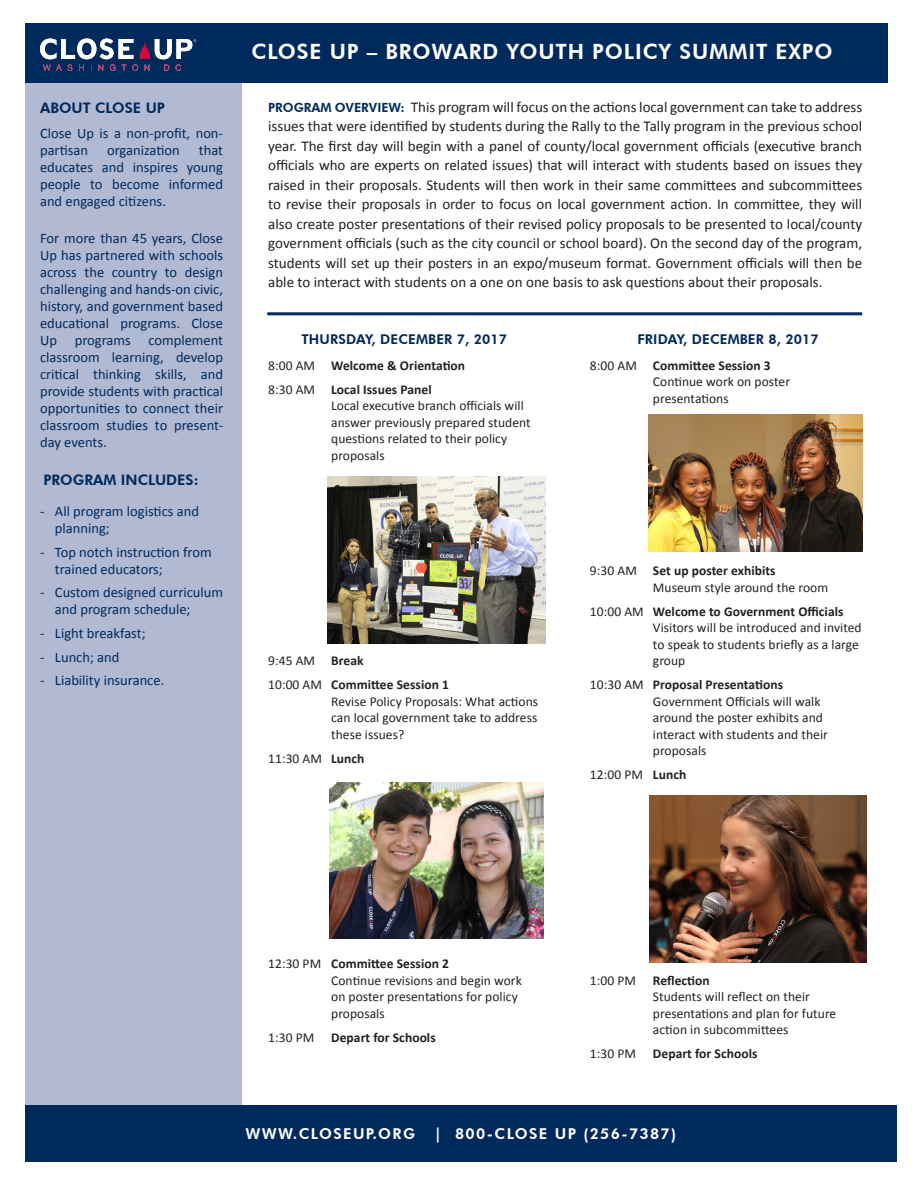
<style>
.page{position:relative;width:918px;height:1188px;background:#fff}
.page>*{position:absolute;margin:0;border:0;box-sizing:border-box;transform-origin:0 0}
.t1{font:800 21px "Futura BT";letter-spacing:.04em;color:#fff}
.t2{font:15px/19.5px "Calibri";color:#231f20;text-align:justify}
.t3{font:800 15px "Futura BT";letter-spacing:.09em;color:#fff}
.t4{font:14.55px/17px "Calibri";color:#00295c}
.t5{font:800 14.55px "Futura BT";color:#00295c}
.t6{font:13.5px/16.5px "Calibri";letter-spacing:.005em;color:#231f20}
.t7{font:700 13.5px "Calibri";letter-spacing:.005em;color:#231f20}
.t8{font:800 13.5px "Futura BT";letter-spacing:.01em;color:#00295c}
.s1{font-family:"Futura BT";font-weight:800;font-size:12.6px;color:#00295c}
.s2{font-weight:400}
.s3{font-weight:700}
</style>
<div class="page">
<div style="left:25px;top:83px;width:216px;height:1023px;background:#b1bad2"></div>
<div style="left:25px;top:1106px;width:871px;height:56px;background:#00295c"></div>
<div style="left:25px;top:23px;width:863px;height:60px;background:#00295c"></div>
<hr style="left:267px;top:312px;width:595px;height:3px;background:#00295c">
<svg style="left:40px;top:39px;width:156px;height:32px"></svg>
<img style="left:328px;top:476px;width:218px;height:167px">
<img style="left:649px;top:414px;width:213px;height:138px">
<img style="left:649px;top:795px;width:218px;height:167px">
<img style="left:329px;top:783px;width:215px;height:156px">
<p class="t5" style="left:40px;top:99px;width:126px">ABOUT CLOSE UP</p>
<p class="t4" style="left:40px;top:125px;width:185px">Close Up is a non-profit, non&shy;partisan</p>
<p class="t4" style="left:40px;top:142px;width:185px;text-align:justify;text-indent:159px">that educates and inspires young people to become informed and engaged citizens.</p>
<p class="t4" style="left:40px;top:230px;width:185px;text-align:justify">For more than 45 years, Close Up has partnered with schools across the country to design challenging and hands-on civic, history, and government based educational programs. Close Up programs complement classroom learning, develop critical thinking skills, and provide students with practical opportunities to connect their classroom studies to present&shy;day events.</p>
<p class="t5" style="left:43px;top:471px;width:157px">PROGRAM INCLUDES:</p>
<p class="t4" style="left:55px;top:503px;width:146px;text-indent:-15px">- All program logistics and planning;</p>
<p class="t4" style="left:55px;top:544px;width:158px;text-indent:-15px">- Top notch instruction from trained educators;</p>
<p class="t4" style="left:55px;top:584px;width:170px;text-indent:-15px">- Custom designed curriculum and program schedule;</p>
<p class="t4" style="left:40px;top:625px;width:107px">- Light breakfast;</p>
<p class="t4" style="left:40px;top:648px;width:81px">- Lunch; and</p>
<p class="t4" style="left:40px;top:672px;width:126px">- Liability insurance.</p>
<p class="t4" style="left:107px;top:142px;width:74px">organization</p>
<p class="t1" style="left:251px;top:39px;width:583px">CLOSE UP – BROWARD YOUTH POLICY SUMMIT EXPO</p>
<p class="t2" style="left:268px;top:97px;width:596px"><span class="s1">PROGRAM OVERVIEW:</span> This program will focus on the actions local government can take to address issues that were identified by students during the Rally to the Tally program in the previous school year. The first day will begin with a panel of county/local government officials (executive branch officials who are experts on related issues) that will interact with students based on issues they raised in their proposals. Students will then work in their same committees and subcommittees to revise their proposals in order to focus on local government action. In committee, they will also create poster presentations of their revised policy proposals to be presented to local/county government officials (such as the city council or school board). On the second day of the program, students will set up their posters in an expo/museum format. Government officials will then be able to interact with students on a one on one basis to ask questions about their proposals.</p>
<p class="t8" style="left:301px;top:331px;width:207px">THURSDAY, DECEMBER 7, 2017</p>
<p class="t7" style="left:268px;top:357px;width:199px"><span class="s2">8:00 AM</span> Welcome &amp; Orientation</p>
<p class="t7" style="left:268px;top:381px;width:165px"><span class="s2">8:30 AM</span> Local Issues Panel</p>
<p class="t6" style="left:331px;top:398px;width:201px">Local executive branch officials will answer previously prepared student questions related to their policy proposals</p>
<p class="t6" style="left:268px;top:653px;width:97px">9:45 AM <span class="s3">Break</span></p>
<p class="t7" style="left:268px;top:676px;width:182px"><span class="s2">10:00 AM</span> Committee Session 1</p>
<p class="t6" style="left:331px;top:693px;width:208px;text-align:justify">Revise Policy Proposals: What actions can local government take to address these issues?</p>
<p class="t6" style="left:268px;top:750px;width:98px">11:30 AM <span class="s3">Lunch</span></p>
<p class="t8" style="left:638px;top:331px;width:183px">FRIDAY, DECEMBER 8, 2017</p>
<p class="t7" style="left:590px;top:357px;width:182px"><span class="s2">8:00 AM</span> Committee Session 3</p>
<p class="t6" style="left:653px;top:374px;width:139px">Continue work on poster presentations</p>
<p class="t6" style="left:653px;top:563px;width:177px;text-indent:-63px">9:30 AM <span class="s3">Set up poster exhibits<br></span>Museum style around the room</p>
<p class="t7" style="left:590px;top:603px;width:255px"><span class="s2">10:00 AM</span> Welcome to Government Officials</p>
<p class="t6" style="left:653px;top:620px;width:210px">Visitors will be introduced and invited to speak to students briefly as a large group</p>
<p class="t7" style="left:590px;top:676px;width:195px"><span class="s2">10:30 AM</span> Proposal Presentations</p>
<p class="t6" style="left:653px;top:693px;width:177px">Government Officials will walk around the poster exhibits and interact with students and their proposals</p>
<p class="t6" style="left:590px;top:767px;width:98px">12:00 PM <span class="s3">Lunch</span></p>
<p class="t7" style="left:268px;top:955px;width:182px"><span class="s2">12:30 PM</span> Committee Session 2</p>
<p class="t6" style="left:331px;top:972px;width:192px">Continue revisions and begin work on poster presentations for policy proposals</p>
<p class="t7" style="left:268px;top:1029px;width:169px"><span class="s2">1:30 PM</span> Depart for Schools</p>
<p class="t7" style="left:590px;top:972px;width:121px"><span class="s2">1:00 PM</span> Reflection</p>
<p class="t6" style="left:653px;top:989px;width:185px">Students will reflect on their presentations and plan for future action in subcommittees</p>
<p class="t7" style="left:590px;top:1045px;width:169px"><span class="s2">1:30 PM</span> Depart for Schools</p>
<p class="t3" style="left:245px;top:1124px;width:171px">WWW.CLOSEUP.ORG</p>
<p class="t3" style="left:434px;top:1124px;width:243px">| 800-CLOSE UP (256-7387)</p>
</div>
